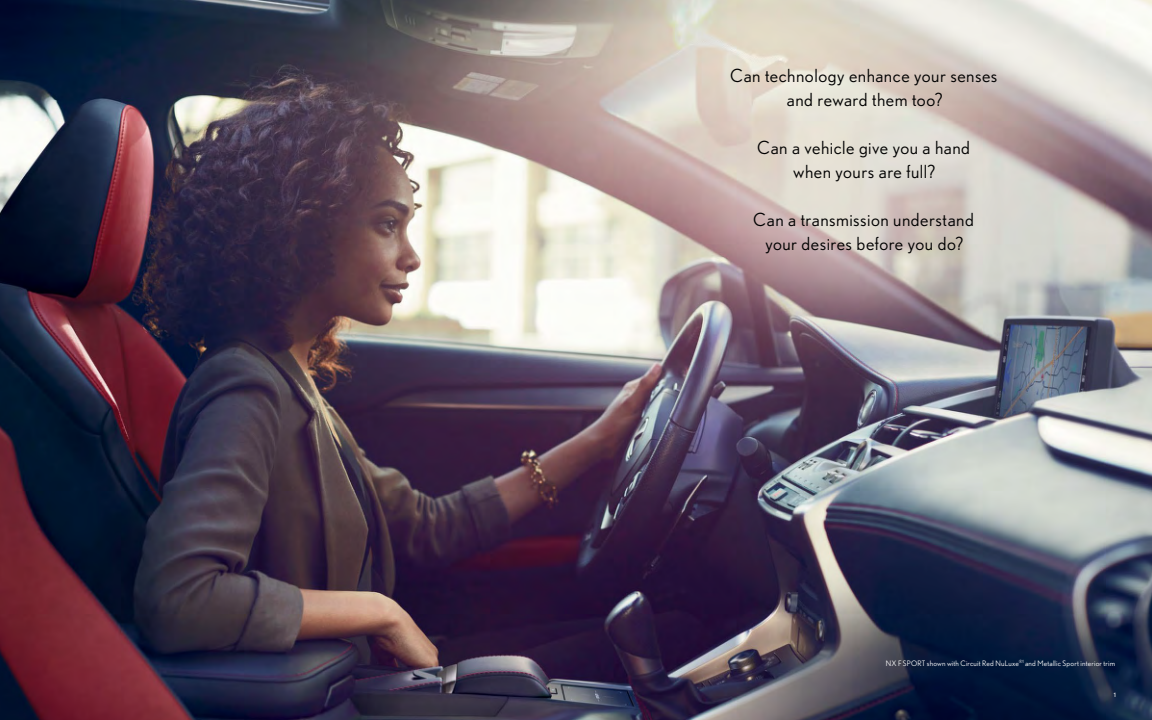
<style>
.page{position:relative;width:1152px;height:720px;background:#fff}
.page>*{position:absolute;margin:0;border:0;box-sizing:border-box;transform-origin:0 0}
.t1{font:18px/24px "Nobel";letter-spacing:.03em;color:#000;text-align:center}
.Cutline{font:7.5px "Nobel";letter-spacing:.025em;color:#fff}
.t2{font:6px "Nobel";color:#fff}
</style>
<div class="page">
<img style="left:0;top:0;width:1152px;height:720px">
<p class="t1" style="left:730px;top:64px;width:269px">Can technology enhance your senses and reward them too?</p>
<p class="t1" style="left:757px;top:136px;width:214px">Can a vehicle give you a hand when yours are full?</p>
<p class="t1" style="left:753px;top:208px;width:222px">Can a transmission understand your desires before you do?</p>
<p class="Cutline" style="left:886px;top:658px;width:231px">NX F SPORT shown with Circuit Red NuLuxe<sup>®1</sup> and Metallic Sport interior trim</p>
<p class="t2" style="left:1114px;top:692px;width:4px">1</p>
</div>
